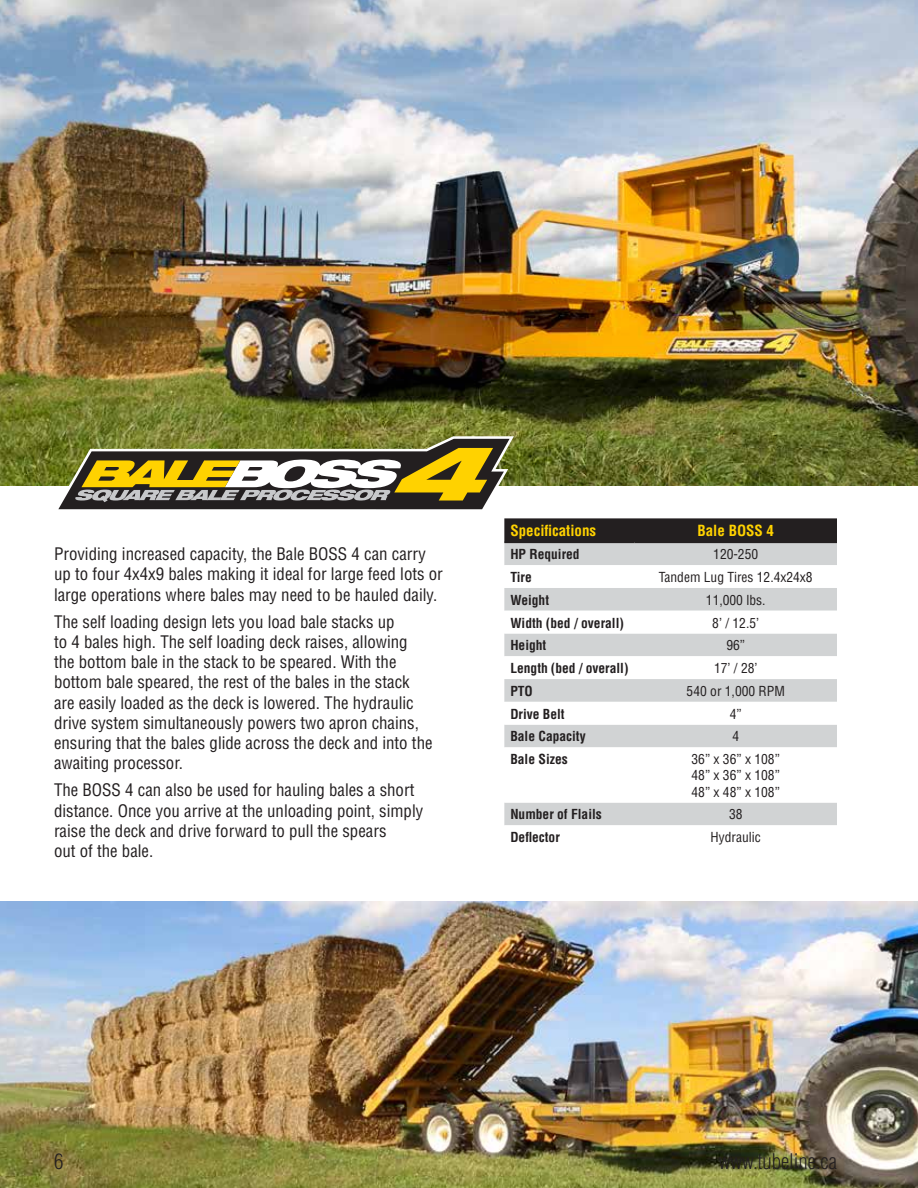
<style>
.page{position:relative;width:918px;height:1188px;background:#fff}
.page>*{position:absolute;margin:0;border:0;box-sizing:border-box;transform-origin:0 0}
.t1{font:300 condensed 21px "Helvetica";color:#231f20}
.t2{font:condensed 16.8px/20.2px "Helvetica";color:#231f20}
.t3{font:700 condensed 15px "Helvetica";color:#ffd200}
.t4{font:condensed 13.5px/16.2px "Helvetica";color:#231f20;text-align:justify}
.t5{font:700 condensed 13.5px "Helvetica";color:#231f20}
</style>
<div class="page">
<img style="left:0;top:902px;width:918px;height:286px">
<img style="left:0;top:0;width:918px;height:486px">
<svg style="left:54px;top:436px;width:460px;height:74px"></svg>
<div style="left:504px;top:518px;width:333px;height:24px;background:#231f20"></div>
<div style="left:504px;top:543px;width:333px;height:22px;background:#d1d3d4"></div>
<svg style="left:504px;top:588px;width:333px;height:237px"></svg>
<hr style="left:504px;top:542px;width:130px;height:1px;background:#231f20">
<hr style="left:634px;top:542px;width:203px;height:1px;background:#231f20">
<p class="t2" style="left:54px;top:544px;width:390px">Providing increased capacity, the Bale BOSS 4 can carry up to four 4x4x9 bales making it ideal for large feed lots or large operations where bales may need to be hauled daily.</p>
<p class="t2" style="left:54px;top:611px;width:380px">The self loading design lets you load bale stacks up<br>to 4 bales high. The self loading deck raises, allowing<br>the bottom bale in the stack to be speared. With the bottom bale speared, the rest of the bales in the stack are easily loaded as the deck is lowered. The hydraulic drive system simultaneously powers two apron chains, ensuring that the bales glide across the deck and into the awaiting processor.</p>
<p class="t2" style="left:54px;top:780px;width:371px">The BOSS 4 can also be used for hauling bales a short distance. Once you arrive at the unloading point, simply raise the deck and drive forward to pull the spears<br>out of the bale.</p>
<p class="t3" style="left:510px;top:522px;width:87px">Specifications</p>
<p class="t3" style="left:697px;top:522px;width:78px">Bale BOSS 4</p>
<p class="t5" style="left:510px;top:546px;width:71px">HP Required</p>
<p class="t4" style="left:713px;top:546px;width:46px">120-250</p>
<p class="t5" style="left:510px;top:569px;width:23px">Tire</p>
<p class="t4" style="left:659px;top:569px;width:155px">Tandem Lug Tires 12.4x24x8</p>
<p class="t5" style="left:510px;top:591px;width:40px">Weight</p>
<p class="t4" style="left:706px;top:592px;width:59px">11,000 lbs.</p>
<p class="t5" style="left:510px;top:614px;width:115px">Width (bed / overall)</p>
<p class="t4" style="left:712px;top:614px;width:48px">8’ / 12.5’</p>
<p class="t5" style="left:510px;top:637px;width:38px">Height</p>
<p class="t4" style="left:726px;top:637px;width:20px">96”</p>
<p class="t5" style="left:510px;top:660px;width:120px">Length (bed / overall)</p>
<p class="t4" style="left:714px;top:660px;width:45px">17’ / 28’</p>
<p class="t5" style="left:510px;top:683px;width:24px">PTO</p>
<p class="t4" style="left:687px;top:683px;width:100px">540 or 1,000 RPM</p>
<p class="t5" style="left:510px;top:705px;width:56px">Drive Belt</p>
<p class="t4" style="left:730px;top:706px;width:14px">4”</p>
<p class="t5" style="left:510px;top:728px;width:77px">Bale Capacity</p>
<p class="t4" style="left:732px;top:728px;width:8px">4</p>
<p class="t5" style="left:510px;top:751px;width:59px">Bale Sizes</p>
<p class="t4" style="left:692px;top:751px;width:90px">36” x 36” x 108” 48” x 36” x 108” 48” x 48” x 108”</p>
<p class="t5" style="left:510px;top:806px;width:93px">Number of Flails</p>
<p class="t4" style="left:729px;top:806px;width:15px">38</p>
<p class="t5" style="left:510px;top:829px;width:51px">Deflector</p>
<p class="t4" style="left:711px;top:829px;width:52px">Hydraulic</p>
<p class="t1" style="left:54px;top:1148px;width:11px">6</p>
<p class="t1" style="left:719px;top:1148px;width:120px">www.tubeline.ca</p>
</div>
